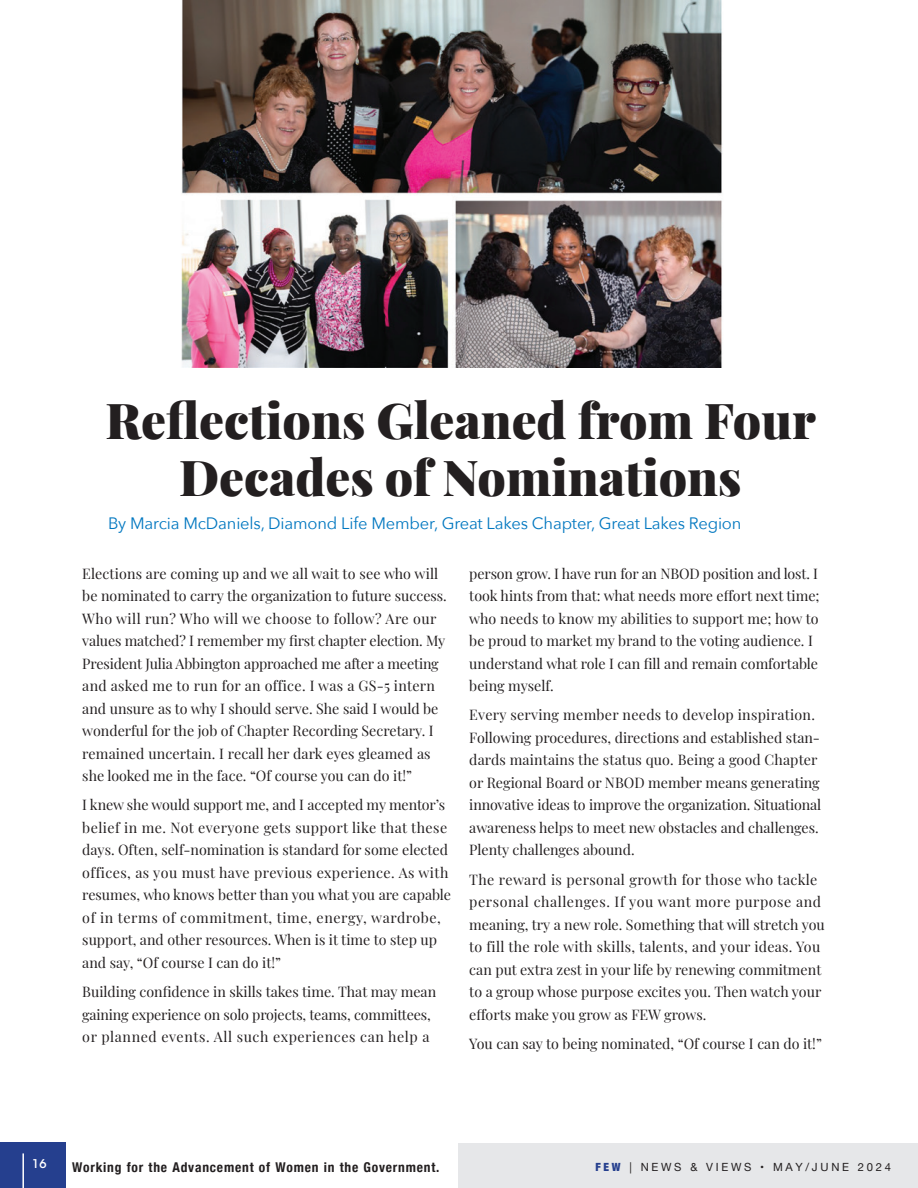
<style>
.page{position:relative;width:918px;height:1188px;background:#fff}
.page>*{position:absolute;margin:0;border:0;box-sizing:border-box;transform-origin:0 0}
.t1{font:900 49.5px/57px "Playfair Display";color:#231f20;text-align:center}
.t2{font:16.5px "Avenir Next";letter-spacing:-.01em;color:#0077c0}
.t3{font:14.25px/22.5px "Playfair Display";color:#231f20}
.t4{font:700 condensed 13.5px "Helvetica Neue";letter-spacing:.06em;color:#231f20}
.t5{font:500 12px "ITC Avant Garde Std";color:#fff}
.t6{font:11.25px "Helvetica Neue";letter-spacing:.24em;color:#231f20}
.s1{font-weight:900;font-stretch:condensed;color:#253f8e}
</style>
<div class="page">
<div style="left:458px;top:1143px;width:460px;height:45px;background:#e6e7e9"></div>
<div style="left:0;top:1143px;width:66px;height:45px;background:#253f8e"></div>
<hr style="left:22px;top:1153px;width:2px;height:35px;background:#fff">
<img style="left:181px;top:0;width:541px;height:368px">
<h1 class="t1" style="left:106px;top:388px;width:712px">Reflections Gleaned from Four<br>Decades of Nominations</h1>
<p class="t2" style="left:108px;top:510px;width:635px">By Marcia McDaniels, Diamond Life Member, Great Lakes Chapter, Great Lakes Region</p>
<p class="t3" style="left:82px;top:561px;width:366px">Elections are coming up and we all wait to see who will be nominated to carry the organization to future success.<br>Who will run? Who will we choose to follow? Are our values matched? I remember my first chapter election. My President Julia Abbington approached me after a meeting and asked me to run for an office. I was a GS-5 intern and unsure as to why I should serve. She said I would be wonderful for the job of Chapter Recording Secretary. I remained uncertain. I recall her dark eyes gleamed as she looked me in the face. “Of course you can do it!”</p>
<p class="t3" style="left:82px;top:793px;width:370px">I knew she would support me, and I accepted my mentor’s belief in me. Not everyone gets support like that these days. Often, self-nomination is standard for some elected offices, as you must have previous experience. As with resumes, who knows better than you what you are capable of in terms of commitment, time, energy, wardrobe, support, and other resources. When is it time to step up and say, “Of course I can do it!”</p>
<p class="t3" style="left:82px;top:979px;width:355px">Building confidence in skills takes time. That may mean gaining experience on solo projects, teams, committees, or planned events. All such experiences can help a</p>
<p class="t3" style="left:469px;top:561px;width:352px">person grow. I have run for an NBOD position and lost. I took hints from that: what needs more effort next time; who needs to know my abilities to support me; how to be proud to market my brand to the voting audience. I understand what role I can fill and remain comfortable being myself.</p>
<p class="t3" style="left:469px;top:703px;width:353px">Every serving member needs to develop inspiration.<br>Following procedures, directions and established stan&shy;dards maintains the status quo. Being a good Chapter or Regional Board or NBOD member means generating innovative ideas to improve the organization. Situational awareness helps to meet new obstacles and challenges.<br>Plenty challenges abound.</p>
<p class="t3" style="left:469px;top:867px;width:357px">The reward is personal growth for those who tackle personal challenges. If you want more purpose and meaning, try a new role. Something that will stretch you to fill the role with skills, talents, and your ideas. You can put extra zest in your life by renewing commitment to a group whose purpose excites you. Then watch your efforts make you grow as FEW grows.</p>
<p class="t3" style="left:469px;top:1031px;width:354px">You can say to being nominated, “Of course I can do it!”</p>
<p class="t5" style="left:32px;top:1156px;width:16px">16</p>
<p class="t4" style="left:72px;top:1156px;width:369px">Working for the Advancement of Women in the Government.</p>
<p class="t6" style="left:595px;top:1159px;width:297px"><span class="s1">FEW</span> | NEWS &amp; VIEWS • MAY/JUNE 2024</p>
</div>
